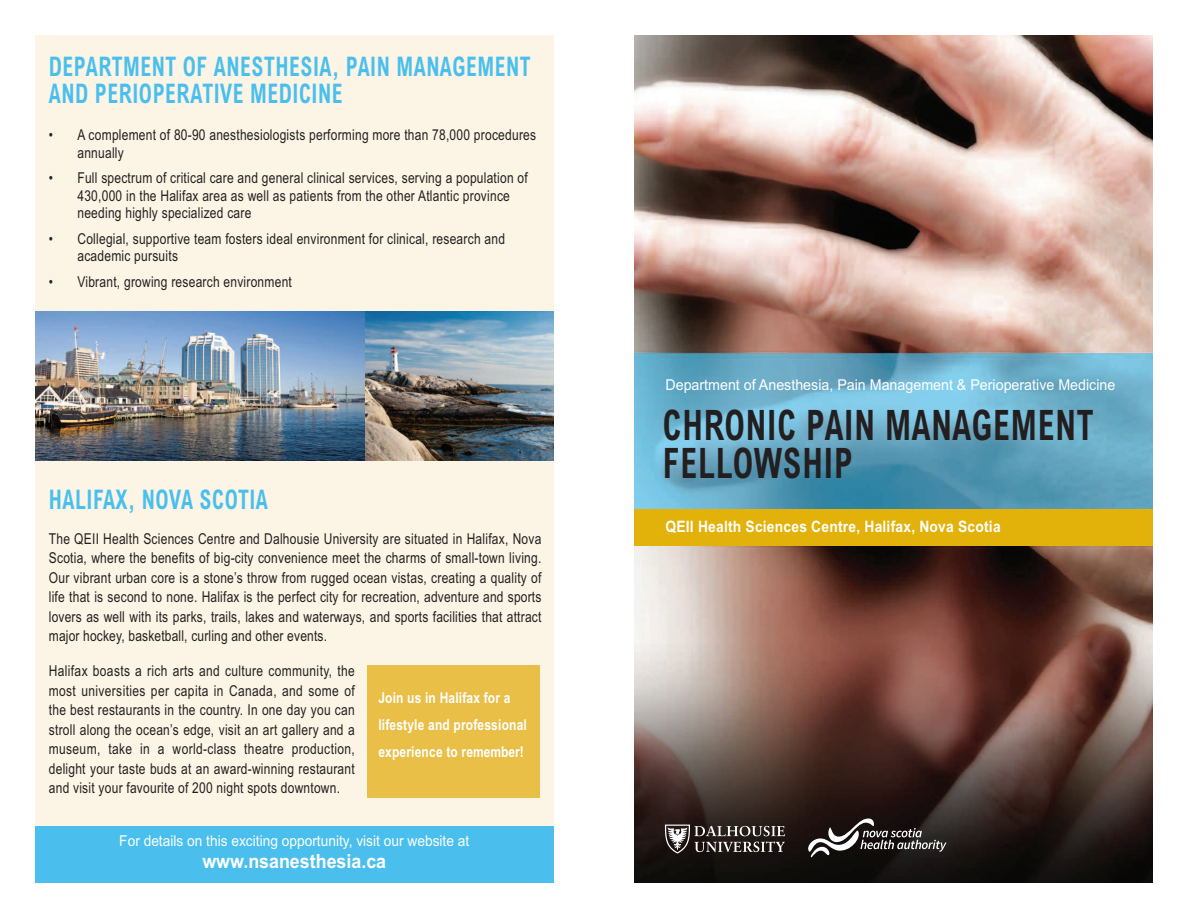
<style>
.page{position:relative;width:1188px;height:918px;background:#fff}
.page>*{position:absolute;margin:0;border:0;box-sizing:border-box;transform-origin:0 0}
.t1{font:700 condensed 42px/37.5px "Arial";letter-spacing:.025em;color:#231f20;scale:.8 1}
.t2{font:700 condensed 27px/27px "Arial";letter-spacing:.025em;color:#4abfee;scale:.8 1}
.t3{font:700 19.5px "Arial";color:#fff;scale:.92 1}
.t4{font:700 15.75px "Arial";letter-spacing:.015em;color:#fff;scale:.88 1}
.t5{font:15px/19.5px "Arial";letter-spacing:.02em;color:#231f20;scale:.8 1}
.t6{font:700 15px/27px "Arial";letter-spacing:.015em;color:#fff;scale:.8 1}
.t7{font:15px "Arial";color:#fff;scale:.95 1}
.t8{font:15px "Arial";color:#fff;scale:.92 1}
</style>
<div class="page">
<img style="left:634px;top:35px;width:519px;height:848px">
<div style="left:634px;top:509px;width:519px;height:37px;background:#e2b10a"></div>
<svg style="left:665px;top:825px;width:120px;height:29px;background:#57514e"></svg>
<svg style="left:806px;top:816px;width:141px;height:41px;background:#443f3e"></svg>
<div style="left:35px;top:35px;width:518px;height:848px;background:#fcf5e5"></div>
<div style="left:35px;top:826px;width:519px;height:57px;background:#4abfee"></div>
<img style="left:35px;top:312px;width:330px;height:148px">
<div style="left:368px;top:665px;width:172px;height:132px;background:#e9bf48"></div>
<img style="left:365px;top:312px;width:189px;height:148px">
<h2 class="t2" style="left:49px;top:56px;width:604px">DEPARTMENT OF ANESTHESIA, PAIN MANAGEMENT<br>AND PERIOPERATIVE MEDICINE</h2>
<p class="t5" style="left:77px;top:128px;width:575px;line-height:17.2px;text-indent:-29px">• A complement of 80-90 anesthesiologists performing more than 78,000 procedures annually</p>
<p class="t5" style="left:77px;top:171px;width:564px;line-height:17.2px;text-indent:-29px">• Full spectrum of critical care and general clinical services, serving a population of<br>430,000 in the Halifax area as well as patients from the other Atlantic province needing highly specialized care</p>
<p class="t5" style="left:77px;top:231px;width:536px;line-height:17.2px;text-indent:-29px">• Collegial, supportive team fosters ideal environment for clinical, research and academic pursuits</p>
<p class="t5" style="left:49px;top:273px;width:305px">• Vibrant, growing research environment</p>
<h2 class="t2" style="left:49px;top:489px;width:275px">HALIFAX, NOVA SCOTIA</h2>
<p class="t5" style="left:49px;top:530px;width:617px;text-align:justify">The QEII Health Sciences Centre and Dalhousie University are situated in Halifax, Nova Scotia, where the benefits of big-city convenience meet the charms of small-town living.<br>Our vibrant urban core is a stone’s throw from rugged ocean vistas, creating a quality of life that is second to none. Halifax is the perfect city for recreation, adventure and sports lovers as well with its parks, trails, lakes and waterways, and sports facilities that attract major hockey, basketball, curling and other events.</p>
<p class="t5" style="left:49px;top:663px;width:384px;text-align:justify">Halifax boasts a rich arts and culture community, the most universities per capita in Canada, and some of the best restaurants in the country. In one day you can stroll along the ocean’s edge, visit an art gallery and a museum, take in a world-class theatre production, delight your taste buds at an award-winning restaurant and visit your favourite of 200 night spots downtown.</p>
<p class="t6" style="left:378px;top:684px;width:187px">Join us in Halifax for a lifestyle and professional experience to remember!</p>
<p class="t8" style="left:119px;top:835px;width:382px">For details on this exciting opportunity, visit our website at</p>
<h3 class="t3" style="left:202px;top:850px;width:201px">www.nsanesthesia.ca</h3>
<p class="t7" style="left:665px;top:379px;width:475px">Department of Anesthesia, Pain Management &amp; Perioperative Medicine</p>
<h1 class="t1" style="left:663px;top:411px;width:540px">CHRONIC PAIN MANAGEMENT<br>FELLOWSHIP</h1>
<p class="t4" style="left:665px;top:518px;width:382px">QEII Health Sciences Centre, Halifax, Nova Scotia</p>
</div>
